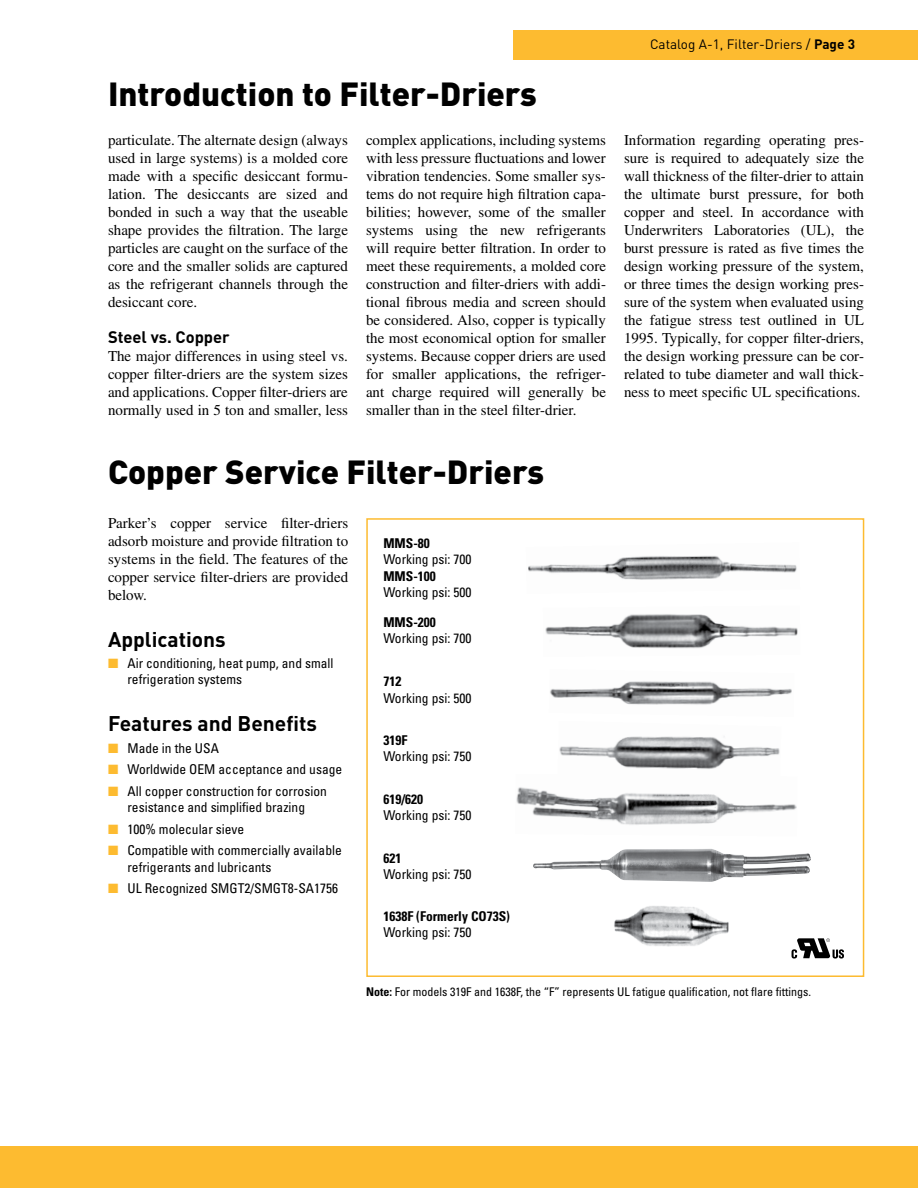
<style>
.page{position:relative;width:918px;height:1188px;background:#fff}
.page>*{position:absolute;margin:0;border:0;box-sizing:border-box;transform-origin:0 0}
.t1{font:900 33px "DINOT";color:#000}
.t2{font:700 21px "DINOT";color:#000}
.t3{font:700 16.5px "DINOT";color:#000}
.t4{font:15px/18px "Times LT Std";color:#000;text-align:justify}
.t5{font:condensed 13.5px/16.2px "Univers LT Std";color:#000}
.t6{font:700 condensed 13.5px "Univers LT Std";color:#000}
.t7{font:13.5px "DINOT";color:#000}
.t8{font:condensed 12px "Univers LT Std";color:#000}
.s1{font-weight:700}
.s2{color:#fdbb30}
</style>
<div class="page">
<div style="left:0;top:1146px;width:918px;height:42px;background:#fdbb30"></div>
<div style="left:513px;top:30px;width:405px;height:30px;background:#fdbb30"></div>
<div style="left:366px;top:518px;width:498px;height:459px;border:2px solid #fdbb30"></div>
<img style="left:528px;top:556px;width:269px;height:24px">
<img style="left:545px;top:614px;width:253px;height:35px">
<img style="left:550px;top:681px;width:242px;height:24px">
<img style="left:559px;top:736px;width:221px;height:33px">
<img style="left:516px;top:787px;width:281px;height:38px">
<img style="left:614px;top:906px;width:115px;height:41px">
<svg style="left:792px;top:938px;width:52px;height:21px"></svg>
<img style="left:533px;top:849px;width:278px;height:33px">
<p class="t7" style="left:650px;top:35px;width:206px">Catalog A-1, Filter-Driers / <span class="s1">Page 3</span></p>
<h1 class="t1" style="left:108px;top:71px;width:430px">Introduction to Filter-Driers</h1>
<p class="t4" style="left:108px;top:131px;width:242px">particulate. The alternate design (always used in large systems) is a molded core made with a specific desiccant formu&shy;lation. The desiccants are sized and bonded in such a way that the useable shape provides the filtration. The large particles are caught on the surface of the core and the smaller solids are captured as the refrigerant channels through the desiccant core.</p>
<p class="t3" style="left:108px;top:326px;width:123px">Steel vs. Copper</p>
<p class="t4" style="left:108px;top:347px;width:242px">The major differences in using steel vs. copper filter-driers are the system sizes and applications. Copper filter-driers are normally used in 5 ton and smaller, less</p>
<p class="t4" style="left:366px;top:131px;width:242px">complex applications, including systems with less pressure fluctuations and lower vibration tendencies. Some smaller sys&shy;tems do not require high filtration capa&shy;bilities; however, some of the smaller systems using the new refrigerants will require better filtration. In order to meet these requirements, a molded core construction and filter-driers with addi&shy;tional fibrous media and screen should be considered. Also, copper is typically the most economical option for smaller systems. Because copper driers are used for smaller applications, the refriger&shy;ant charge required will generally be smaller than in the steel filter-drier.</p>
<p class="t4" style="left:624px;top:131px;width:242px">Information regarding operating pres&shy;sure is required to adequately size the wall thickness of the filter-drier to attain the ultimate burst pressure, for both copper and steel. In accordance with Underwriters Laboratories (UL), the burst pressure is rated as five times the design working pressure of the system, or three times the design working pres&shy;sure of the system when evaluated using the fatigue stress test outlined in UL 1995. Typically, for copper filter-driers, the design working pressure can be cor&shy;related to tube diameter and wall thick&shy;ness to meet specific UL specifications.</p>
<h1 class="t1" style="left:108px;top:450px;width:438px">Copper Service Filter-Driers</h1>
<p class="t4" style="left:108px;top:514px;width:242px">Parker’s copper service filter-driers adsorb moisture and provide filtration to systems in the field. The features of the copper service filter-driers are provided below.</p>
<h2 class="t2" style="left:108px;top:625px;width:119px">Applications</h2>
<p class="t5" style="left:127px;top:655px;width:208px;text-indent:-19px"><span class="s2">■</span> Air conditioning, heat pump, and small refrigeration systems</p>
<h2 class="t2" style="left:108px;top:709px;width:210px">Features and Benefits</h2>
<p class="t5" style="left:108px;top:740px;width:112px"><span class="s2">■</span> Made in the USA</p>
<p class="t5" style="left:108px;top:761px;width:236px"><span class="s2">■</span> Worldwide OEM acceptance and usage</p>
<p class="t5" style="left:108px;top:783px;width:220px;text-align:center"><span class="s2">■</span> All copper construction for corrosion resistance and simplified brazing</p>
<p class="t5" style="left:108px;top:821px;width:138px"><span class="s2">■</span> 100% molecular sieve</p>
<p class="t5" style="left:127px;top:842px;width:216px;text-indent:-19px"><span class="s2">■</span> Compatible with commercially available refrigerants and lubricants</p>
<p class="t5" style="left:108px;top:880px;width:232px"><span class="s2">■</span> UL Recognized SMGT2/SMGT8-SA1756</p>
<p class="t6" style="left:383px;top:535px;width:48px">MMS-80</p>
<p class="t5" style="left:383px;top:551px;width:90px">Working psi: 700</p>
<p class="t6" style="left:383px;top:567px;width:54px">MMS-100</p>
<p class="t5" style="left:383px;top:584px;width:90px">Working psi: 500</p>
<p class="t6" style="left:383px;top:613px;width:54px">MMS-200</p>
<p class="t5" style="left:383px;top:630px;width:90px">Working psi: 700</p>
<p class="t6" style="left:383px;top:673px;width:19px">712</p>
<p class="t5" style="left:383px;top:690px;width:90px">Working psi: 500</p>
<p class="t6" style="left:383px;top:732px;width:25px">319F</p>
<p class="t5" style="left:383px;top:748px;width:90px">Working psi: 750</p>
<p class="t6" style="left:383px;top:791px;width:41px">619/620</p>
<p class="t5" style="left:383px;top:807px;width:90px">Working psi: 750</p>
<p class="t6" style="left:383px;top:850px;width:19px">621</p>
<p class="t5" style="left:383px;top:866px;width:90px">Working psi: 750</p>
<p class="t6" style="left:383px;top:908px;width:128px">1638F (Formerly CO73S)</p>
<p class="t5" style="left:383px;top:924px;width:90px">Working psi: 750</p>
<p class="t8" style="left:366px;top:984px;width:446px"><span class="s1">Note:</span> For models 319F and 1638F, the “F” represents UL fatigue qualification, not flare fittings.</p>
</div>
